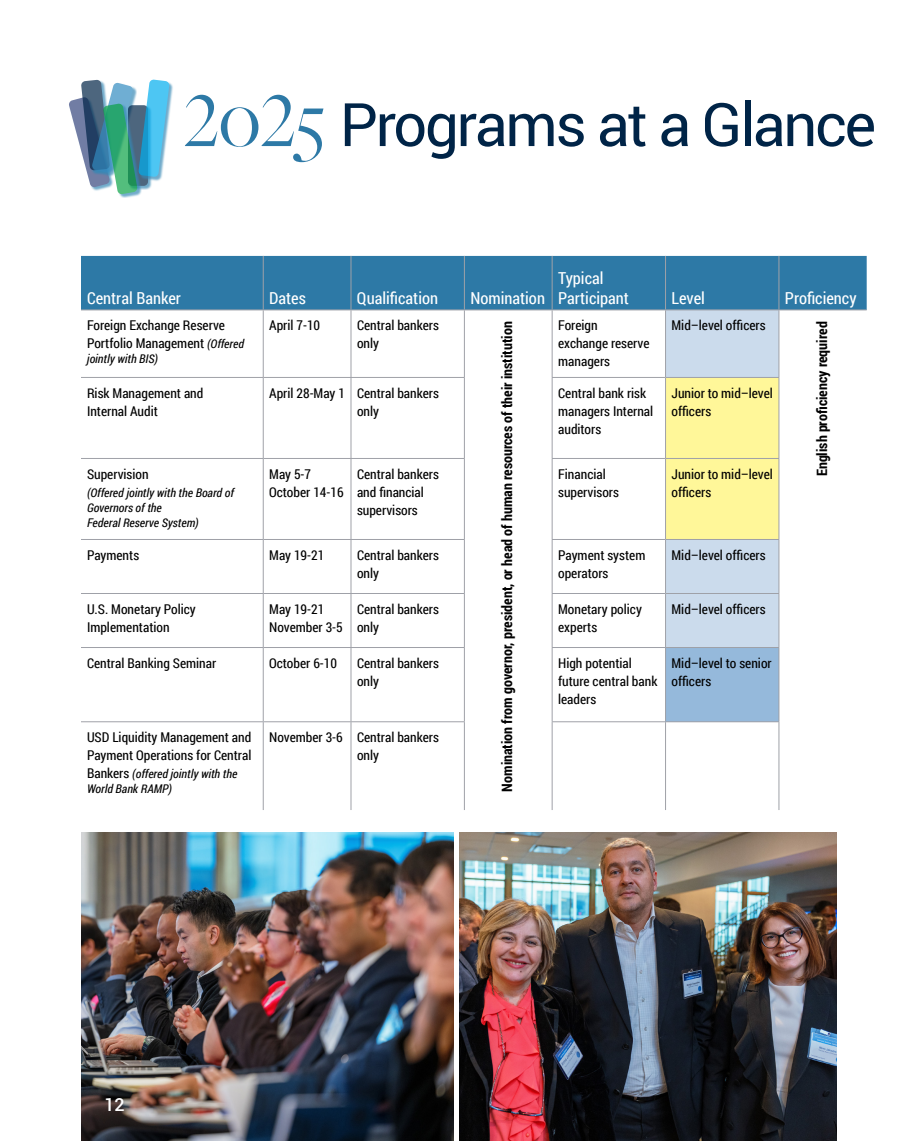
<style>
.page{position:relative;width:918px;height:1141px;background:#fff}
.page>*{position:absolute;margin:0;border:0;box-sizing:border-box;transform-origin:0 0}
.t1{font:60px "Roboto";letter-spacing:-.04em;color:#002447}
.t2{font:500 18px "Roboto";color:#fff}
.t3{font:16.5px/19.5px "Roboto Condensed";color:#fff}
.t4{font:700 14.25px "Roboto Condensed";color:#000}
.t5{font:13.5px/18px "Roboto Condensed";color:#000}
.t6{font:italic 12px/15px "Roboto Condensed";color:#000}
.s1{font-family:"Freight Big Pro";font-size:80.25px;color:#2d79a6}
.s2{font-style:italic;font-size:12px}
.s3{font-style:normal;font-size:13.5px}
</style>
<div class="page">
<svg style="left:169px;top:82px;width:4px;height:37px"></svg>
<svg style="left:119px;top:194px;width:21px;height:4px"></svg>
<svg style="left:69px;top:79px;width:100px;height:115px"></svg>
<div style="left:81px;top:256px;width:786px;height:53px;background:#2d79a6"></div>
<svg style="left:666px;top:310px;width:113px;height:337px;background:#e3e7c3"></svg>
<div style="left:666px;top:647px;width:113px;height:75px;background:#95b9db"></div>
<hr style="left:81px;top:309px;width:182px;height:1px;background:#9fa1a8">
<hr style="left:263px;top:309px;width:88px;height:1px;background:#9fa1a8">
<hr style="left:263px;top:310px;width:1px;height:67px;background:#9fa1a8">
<hr style="left:351px;top:309px;width:113px;height:1px;background:#9fa1a8">
<hr style="left:351px;top:310px;width:1px;height:67px;background:#9fa1a8">
<hr style="left:464px;top:309px;width:88px;height:1px;background:#9fa1a8">
<hr style="left:464px;top:310px;width:1px;height:67px;background:#9fa1a8">
<hr style="left:552px;top:309px;width:114px;height:1px;background:#9fa1a8">
<hr style="left:552px;top:310px;width:1px;height:67px;background:#9fa1a8">
<hr style="left:666px;top:309px;width:113px;height:1px;background:#9fa1a8">
<hr style="left:665px;top:310px;width:1px;height:67px;background:#9fa1a8">
<hr style="left:779px;top:309px;width:88px;height:1px;background:#9fa1a8">
<hr style="left:779px;top:310px;width:1px;height:67px;background:#9fa1a8">
<hr style="left:81px;top:377px;width:182px;height:1px;background:#9fa1a8">
<hr style="left:263px;top:377px;width:88px;height:1px;background:#9fa1a8">
<hr style="left:263px;top:378px;width:1px;height:80px;background:#9fa1a8">
<hr style="left:351px;top:377px;width:114px;height:1px;background:#9fa1a8">
<hr style="left:351px;top:378px;width:1px;height:80px;background:#9fa1a8">
<hr style="left:464px;top:378px;width:1px;height:80px;background:#9fa1a8">
<hr style="left:552px;top:377px;width:114px;height:1px;background:#9fa1a8">
<hr style="left:552px;top:378px;width:1px;height:80px;background:#9fa1a8">
<hr style="left:666px;top:377px;width:113px;height:1px;background:#9fa1a8">
<hr style="left:665px;top:378px;width:1px;height:80px;background:#9fa1a8">
<hr style="left:779px;top:378px;width:1px;height:80px;background:#9fa1a8">
<hr style="left:81px;top:458px;width:182px;height:1px;background:#9fa1a8">
<hr style="left:263px;top:458px;width:88px;height:1px;background:#9fa1a8">
<hr style="left:263px;top:459px;width:1px;height:80px;background:#9fa1a8">
<hr style="left:351px;top:458px;width:114px;height:1px;background:#9fa1a8">
<hr style="left:351px;top:459px;width:1px;height:80px;background:#9fa1a8">
<hr style="left:464px;top:459px;width:1px;height:80px;background:#9fa1a8">
<hr style="left:552px;top:458px;width:114px;height:1px;background:#9fa1a8">
<hr style="left:552px;top:459px;width:1px;height:80px;background:#9fa1a8">
<hr style="left:666px;top:458px;width:113px;height:1px;background:#9fa1a8">
<hr style="left:665px;top:459px;width:1px;height:80px;background:#9fa1a8">
<hr style="left:779px;top:459px;width:1px;height:80px;background:#9fa1a8">
<hr style="left:81px;top:539px;width:182px;height:1px;background:#9fa1a8">
<hr style="left:263px;top:539px;width:88px;height:1px;background:#9fa1a8">
<hr style="left:263px;top:540px;width:1px;height:53px;background:#9fa1a8">
<hr style="left:351px;top:539px;width:114px;height:1px;background:#9fa1a8">
<hr style="left:351px;top:540px;width:1px;height:53px;background:#9fa1a8">
<hr style="left:464px;top:540px;width:1px;height:53px;background:#9fa1a8">
<hr style="left:552px;top:539px;width:114px;height:1px;background:#9fa1a8">
<hr style="left:552px;top:540px;width:1px;height:53px;background:#9fa1a8">
<hr style="left:666px;top:539px;width:113px;height:1px;background:#9fa1a8">
<hr style="left:665px;top:540px;width:1px;height:53px;background:#9fa1a8">
<hr style="left:779px;top:540px;width:1px;height:53px;background:#9fa1a8">
<hr style="left:81px;top:593px;width:182px;height:1px;background:#9fa1a8">
<hr style="left:263px;top:593px;width:88px;height:1px;background:#9fa1a8">
<hr style="left:263px;top:594px;width:1px;height:53px;background:#9fa1a8">
<hr style="left:351px;top:593px;width:114px;height:1px;background:#9fa1a8">
<hr style="left:351px;top:594px;width:1px;height:53px;background:#9fa1a8">
<hr style="left:464px;top:594px;width:1px;height:53px;background:#9fa1a8">
<hr style="left:552px;top:593px;width:114px;height:1px;background:#9fa1a8">
<hr style="left:552px;top:594px;width:1px;height:53px;background:#9fa1a8">
<hr style="left:666px;top:593px;width:113px;height:1px;background:#9fa1a8">
<hr style="left:665px;top:594px;width:1px;height:53px;background:#9fa1a8">
<hr style="left:779px;top:594px;width:1px;height:53px;background:#9fa1a8">
<hr style="left:81px;top:647px;width:182px;height:1px;background:#9fa1a8">
<hr style="left:263px;top:647px;width:88px;height:1px;background:#9fa1a8">
<hr style="left:263px;top:648px;width:1px;height:73px;background:#9fa1a8">
<hr style="left:351px;top:647px;width:114px;height:1px;background:#9fa1a8">
<hr style="left:351px;top:648px;width:1px;height:73px;background:#9fa1a8">
<hr style="left:464px;top:648px;width:1px;height:73px;background:#9fa1a8">
<hr style="left:552px;top:647px;width:114px;height:1px;background:#9fa1a8">
<hr style="left:552px;top:648px;width:1px;height:73px;background:#9fa1a8">
<hr style="left:666px;top:647px;width:113px;height:1px;background:#9fa1a8">
<hr style="left:665px;top:648px;width:1px;height:73px;background:#9fa1a8">
<hr style="left:779px;top:648px;width:1px;height:73px;background:#9fa1a8">
<hr style="left:81px;top:721px;width:182px;height:1px;background:#9fa1a8">
<hr style="left:263px;top:721px;width:88px;height:1px;background:#9fa1a8">
<hr style="left:263px;top:722px;width:1px;height:88px;background:#9fa1a8">
<hr style="left:351px;top:721px;width:114px;height:1px;background:#9fa1a8">
<hr style="left:351px;top:722px;width:1px;height:88px;background:#9fa1a8">
<hr style="left:464px;top:722px;width:1px;height:88px;background:#9fa1a8">
<hr style="left:552px;top:721px;width:114px;height:1px;background:#9fa1a8">
<hr style="left:552px;top:722px;width:1px;height:88px;background:#9fa1a8">
<hr style="left:666px;top:721px;width:113px;height:1px;background:#9fa1a8">
<hr style="left:665px;top:722px;width:1px;height:88px;background:#9fa1a8">
<hr style="left:779px;top:722px;width:1px;height:88px;background:#9fa1a8">
<hr style="left:263px;top:256px;width:1px;height:53px;background:#9fa1a8">
<hr style="left:351px;top:256px;width:1px;height:53px;background:#9fa1a8">
<hr style="left:464px;top:256px;width:1px;height:53px;background:#9fa1a8">
<hr style="left:552px;top:256px;width:1px;height:53px;background:#9fa1a8">
<hr style="left:665px;top:256px;width:1px;height:53px;background:#9fa1a8">
<hr style="left:779px;top:256px;width:1px;height:53px;background:#9fa1a8">
<img style="left:459px;top:832px;width:378px;height:309px">
<img style="left:81px;top:832px;width:373px;height:309px">
<h1 class="t1" style="left:184px;top:83px;width:694px"><span class="s1">2025</span> Programs at a Glance</h1>
<p class="t3" style="left:87px;top:288px;width:96px">Central Banker</p>
<p class="t3" style="left:269px;top:288px;width:38px">Dates</p>
<p class="t3" style="left:357px;top:288px;width:83px">Qualification</p>
<p class="t3" style="left:470px;top:288px;width:76px">Nomination</p>
<p class="t3" style="left:558px;top:268px;width:72px">Typical<br>Participant</p>
<p class="t3" style="left:672px;top:288px;width:35px">Level</p>
<p class="t3" style="left:785px;top:288px;width:73px">Proficiency</p>
<p class="t5" style="left:269px;top:316px;width:52px">April 7-10</p>
<p class="t5" style="left:357px;top:316px;width:83px">Central bankers only</p>
<p class="t5" style="left:558px;top:316px;width:93px">Foreign exchange reserve managers</p>
<p class="t5" style="left:672px;top:316px;width:96px">Mid–level officers</p>
<p class="t5" style="left:87px;top:316px;width:158px">Foreign Exchange Reserve<br>Portfolio Management <span class="s2">(Offered</span></p>
<p class="t6" style="left:87px;top:351px;width:73px">jointly with BIS)</p>
<p class="t4" style="left:497px;top:791px;width:472px;rotate:-90deg">Nomination from governor, president, or head of human resources of their institution</p>
<p class="t4" style="left:812px;top:476px;width:157px;rotate:-90deg">English proficiency required</p>
<p class="t5" style="left:87px;top:383px;width:118px">Risk Management and<br>Internal Audit</p>
<p class="t5" style="left:357px;top:383px;width:83px;text-indent:-88px">April 28-May 1 Central bankers only</p>
<p class="t5" style="left:558px;top:383px;width:97px">Central bank risk managers Internal auditors</p>
<p class="t5" style="left:672px;top:383px;width:103px">Junior to mid–level officers</p>
<p class="t5" style="left:87px;top:464px;width:63px">Supervision</p>
<p class="t6" style="left:87px;top:484px;width:148px">(Offered jointly with the Board of<br>Governors of the<br>Federal Reserve System)</p>
<p class="t5" style="left:269px;top:464px;width:76px">May 5-7<br>October 14-16</p>
<p class="t5" style="left:357px;top:464px;width:83px">Central bankers and financial supervisors</p>
<p class="t5" style="left:558px;top:464px;width:62px">Financial supervisors</p>
<p class="t5" style="left:672px;top:464px;width:103px">Junior to mid–level officers</p>
<p class="t5" style="left:87px;top:545px;width:54px">Payments</p>
<p class="t5" style="left:269px;top:545px;width:57px">May 19-21</p>
<p class="t5" style="left:357px;top:545px;width:83px">Central bankers only</p>
<p class="t5" style="left:558px;top:545px;width:89px">Payment system operators</p>
<p class="t5" style="left:672px;top:545px;width:96px">Mid–level officers</p>
<p class="t5" style="left:87px;top:599px;width:110px">U.S. Monetary Policy<br>Implementation</p>
<p class="t5" style="left:269px;top:599px;width:75px">May 19-21<br>November 3-5</p>
<p class="t5" style="left:357px;top:599px;width:83px">Central bankers only</p>
<p class="t5" style="left:558px;top:599px;width:85px">Monetary policy experts</p>
<p class="t5" style="left:672px;top:599px;width:96px">Mid–level officers</p>
<p class="t5" style="left:87px;top:653px;width:131px">Central Banking Seminar</p>
<p class="t5" style="left:269px;top:653px;width:69px">October 6-10</p>
<p class="t5" style="left:357px;top:653px;width:83px">Central bankers only</p>
<p class="t5" style="left:558px;top:653px;width:101px">High potential future central bank leaders</p>
<p class="t5" style="left:672px;top:653px;width:102px">Mid–level to senior officers</p>
<p class="t5" style="left:87px;top:727px;width:166px">USD Liquidity Management and<br>Payment Operations for Central</p>
<p class="t6" style="left:87px;top:766px;width:152px"><span class="s3">Bankers</span> (offered jointly with the<br>World Bank RAMP)</p>
<p class="t5" style="left:357px;top:728px;width:83px;text-indent:-88px">November 3-6 Central bankers only</p>
<h2 class="t2" style="left:104px;top:1092px;width:22px">12</h2>
</div>
